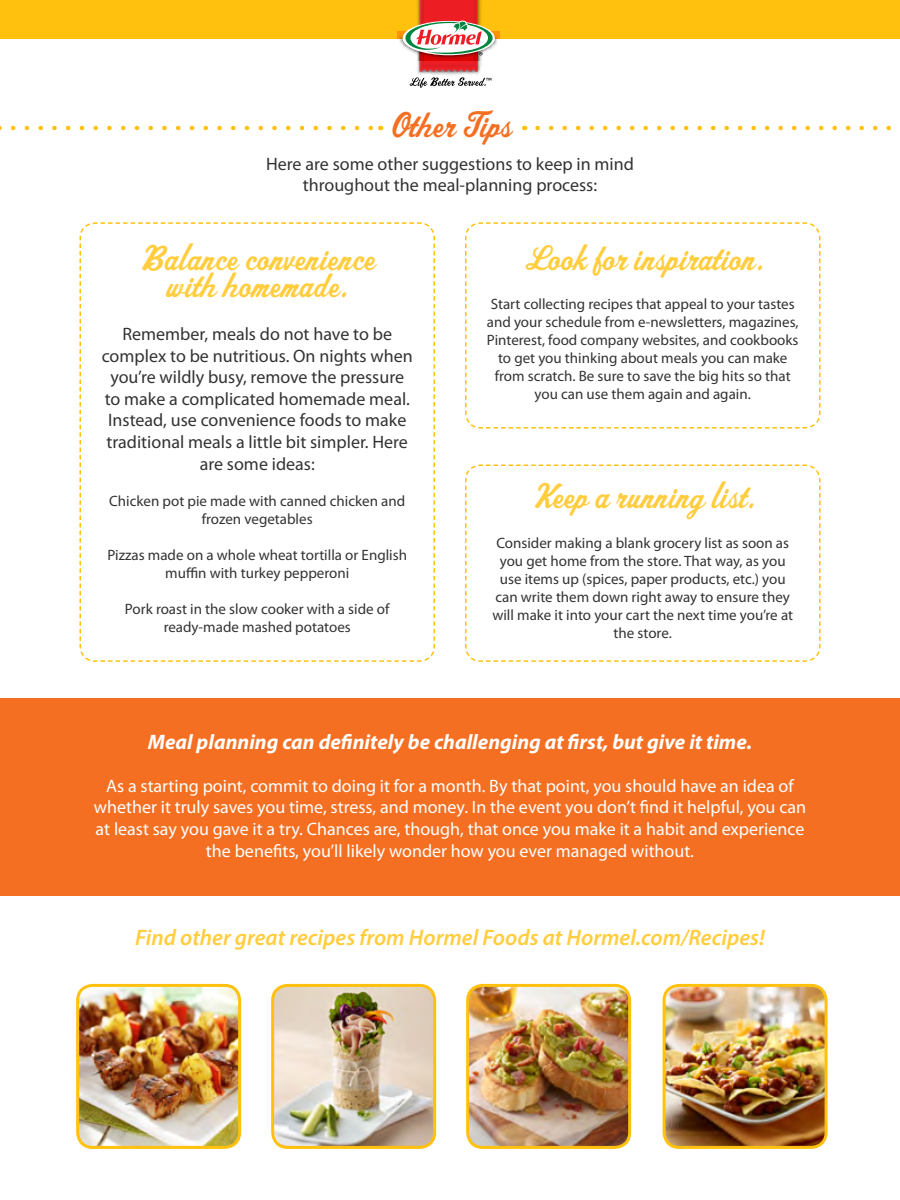
<style>
.page{position:relative;width:900px;height:1200px;background:#fff}
.page>*{position:absolute;margin:0;border:0;box-sizing:border-box;transform-origin:0 0}
.t1{font:36px/27px "Spoleto";color:#ffcd3d;text-align:center}
.t2{font:36px "Spoleto";color:#f46f22}
.t3{font:italic 600 22.5px "Myriad Pro";color:#ffcd3d}
.t4{font:italic 700 21px "Myriad Pro";color:#fff}
.t5{font:18px/21.6px "Myriad Pro";color:#fff;text-align:center}
.t6{font:18px/21.6px "Myriad Pro";color:#333;text-align:center}
.t7{font:15px/18px "Myriad Pro";color:#333;text-align:center}
</style>
<div class="page">
<div style="left:0;top:0;width:900px;height:39px;background:#ffc10d"></div>
<img style="left:398px;top:31px;width:102px;height:13px">
<svg style="left:401px;top:0;width:95px;height:88px"></svg>
<div style="left:0;top:698px;width:900px;height:197px;background:#f46f22"></div>
<svg style="left:79px;top:222px;width:356px;height:440px"></svg>
<svg style="left:538px;top:126px;width:353px;height:4px"></svg>
<svg style="left:0;top:126px;width:373px;height:4px"></svg>
<svg style="left:465px;top:222px;width:356px;height:207px"></svg>
<svg style="left:465px;top:464px;width:356px;height:198px"></svg>
<img style="left:80px;top:986px;width:159px;height:161px">
<div style="left:76px;top:984px;width:165px;height:165px;border:3px solid #ffc10d;border-radius:15px"></div>
<img style="left:275px;top:986px;width:159px;height:161px">
<div style="left:271px;top:984px;width:165px;height:165px;border:3px solid #ffc10d;border-radius:15px"></div>
<img style="left:470px;top:986px;width:159px;height:161px">
<div style="left:466px;top:984px;width:165px;height:165px;border:3px solid #ffc10d;border-radius:15px"></div>
<img style="left:664px;top:986px;width:160px;height:161px">
<div style="left:663px;top:984px;width:165px;height:165px;border:3px solid #ffc10d;border-radius:15px"></div>
<h1 class="t2" style="left:388px;top:103px;width:125px">Other Tips</h1>
<p class="t6" style="left:266px;top:152px;width:369px">Here are some other suggestions to keep in mind throughout the meal-planning process:</p>
<h1 class="t1" style="left:139px;top:247px;width:238px">Balance convenience with homemade.</h1>
<p class="t6" style="left:102px;top:323px;width:313px">Remember, meals do not have to be complex to be nutritious. On nights when you’re wildly busy, remove the pressure to make a complicated homemade meal.<br>Instead, use convenience foods to make traditional meals a little bit simpler. Here are some ideas:</p>
<p class="t7" style="left:109px;top:491px;width:297px">Chicken pot pie made with canned chicken and frozen vegetables</p>
<p class="t7" style="left:107px;top:545px;width:301px">Pizzas made on a whole wheat tortilla or English muffin with turkey pepperoni</p>
<p class="t7" style="left:125px;top:599px;width:266px">Pork roast in the slow cooker with a side of ready-made mashed potatoes</p>
<h1 class="t1" style="left:522px;top:247px;width:244px">Look for inspiration.</h1>
<p class="t7" style="left:487px;top:295px;width:313px">Start collecting recipes that appeal to your tastes and your schedule from e-newsletters, magazines, Pinterest, food company websites, and cookbooks to get you thinking about meals you can make from scratch. Be sure to save the big hits so that you can use them again and again.</p>
<h1 class="t1" style="left:530px;top:486px;width:227px">Keep a running list.</h1>
<p class="t7" style="left:492px;top:534px;width:302px">Consider making a blank grocery list as soon as you get home from the store. That way, as you use items up (spices, paper products, etc.) you can write them down right away to ensure they will make it into your cart the next time you’re at the store.</p>
<h3 class="t4" style="left:148px;top:730px;width:606px">Meal planning can definitely be challenging at first, but give it time.</h3>
<p class="t5" style="left:94px;top:775px;width:714px">As a starting point, commit to doing it for a month. By that point, you should have an idea of whether it truly saves you time, stress, and money. In the event you don’t find it helpful, you can at least say you gave it a try. Chances are, though, that once you make it a habit and experience the benefits, you’ll likely wonder how you ever managed without.</p>
<h2 class="t3" style="left:135px;top:923px;width:631px">Find other great recipes from Hormel Foods at Hormel.com/Recipes!</h2>
</div>
